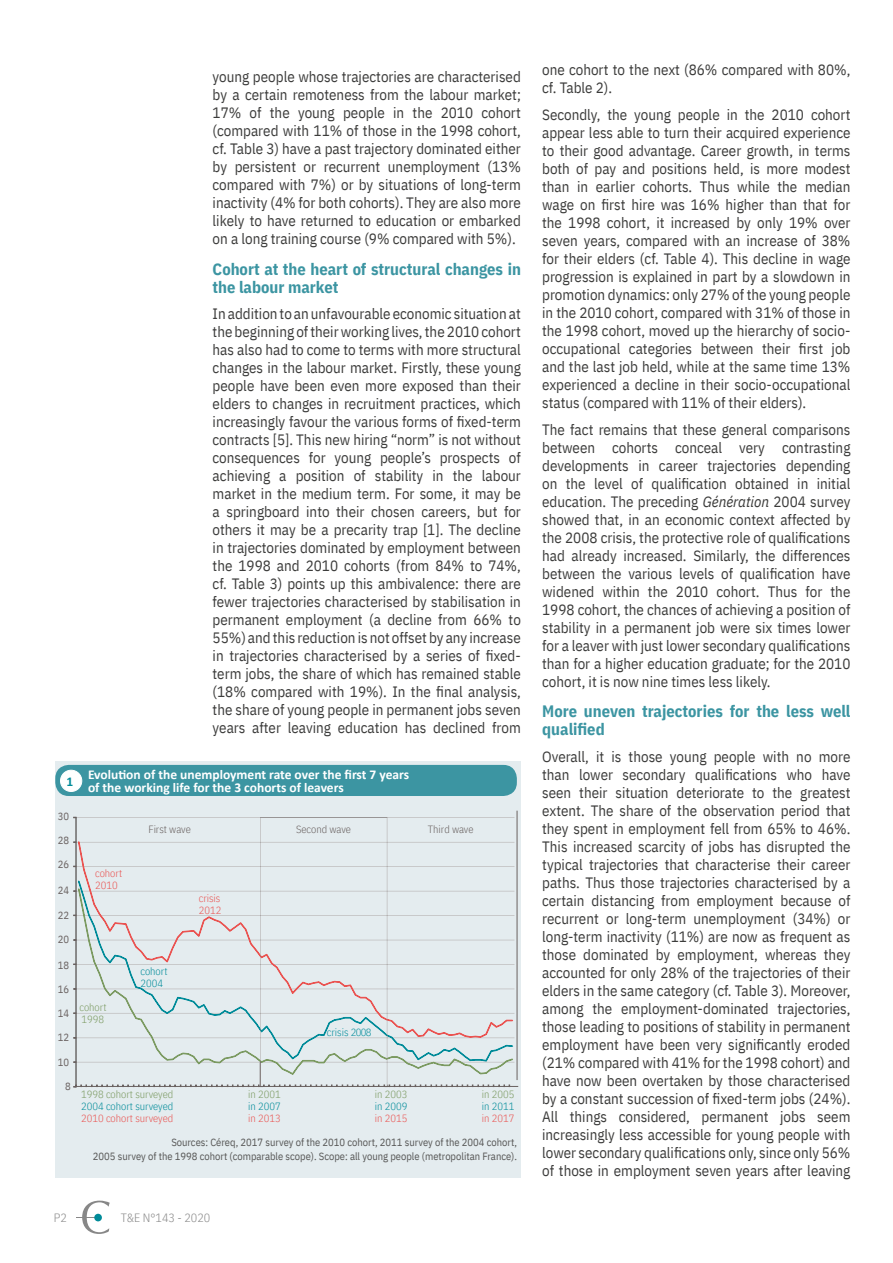
<style>
.page{position:relative;width:893px;height:1263px;background:#fff}
.page>*{position:absolute;margin:0;border:0;box-sizing:border-box;transform-origin:0 0}
.t1{font:700 16.5px/18px "IBM Plex Sans Cond";color:#3c95a2}
.t2{font:15px/18px "IBM Plex Sans Cond";color:#3c3c3b;text-align:justify}
.t3{font:700 13.5px/12.8px "Calibri";color:#fff}
.t4{font:700 13.5px "Calibri";color:#008b99}
.t5{font:300 12px "IBM Plex Sans Cond";color:#878787}
.t6{font:10.5px/13.5px "IBM Plex Sans Cond";color:#575756;text-align:right}
.t7{font:300 10.5px/12px "IBM Plex Sans Cond";color:#008b99}
.t8{font:300 10.5px/12px "IBM Plex Sans Cond";color:#ea5351}
.t9{font:300 10.5px/12px "IBM Plex Sans Cond";color:#7b9a61}
.t10{font:300 10.5px "IBM Plex Sans Cond";color:#696160}
.t11{font:10.5px "IBM Plex Sans Cond";color:#696160}
.s1{font-style:italic}
</style>
<div class="page">
<div style="left:55px;top:761px;width:466px;height:417px;background:#e4ecef"></div>
<div style="left:55px;top:765px;width:462px;height:31px;background:#3c95a2;border-radius:14px"></div>
<div style="left:61px;top:770px;width:21px;height:21px;background:#fff;border-radius:50%"></div>
<div style="left:60px;top:770px;width:22px;height:22px;border:1px solid #fff;border-radius:50%"></div>
<hr style="left:76px;top:817px;width:438px;height:1px;background:#ada7a6">
<svg style="left:74px;top:817px;width:436px;height:270px"></svg>
<hr style="left:75px;top:1086px;width:443px;height:1px;background:#696160">
<hr style="left:517px;top:811px;width:1px;height:269px;background:#696160">
<svg style="left:76px;top:1200px;width:34px;height:34px"></svg>
<div style="left:94px;top:1214px;width:8px;height:7px;background:#008b99;border-radius:50%"></div>
<p class="t4" style="left:66px;top:773px;width:8px">1</p>
<p class="t11" style="left:58px;top:808px;width:13px">30</p>
<p class="t11" style="left:58px;top:832px;width:13px">28</p>
<p class="t11" style="left:58px;top:856px;width:13px">26</p>
<p class="t11" style="left:58px;top:882px;width:13px">24</p>
<p class="t11" style="left:58px;top:907px;width:13px">22</p>
<p class="t2" style="left:213px;top:66px;width:310px">young people whose trajectories are characterised by a certain remoteness from the labour market; 17% of the young people in the 2010 cohort (compared with 11% of those in the 1998 cohort, cf. Table 3) have a past trajectory dominated either by persistent or recurrent unemployment (13% compared with 7%) or by situations of long-term inactivity (4% for both cohorts). They are also more likely to have returned to education or embarked on a long training course (9% compared with 5%).</p>
<p class="t1" style="left:213px;top:258px;width:310px">Cohort at the heart of structural changes in the labour market</p>
<p class="t2" style="left:213px;top:303px;width:310px">In addition to an unfavourable economic situation at the beginning of their working lives, the 2010 cohort has also had to come to terms with more structural changes in the labour market. Firstly, these young people have been even more exposed than their elders to changes in recruitment practices, which increasingly favour the various forms of fixed-term contracts [5]. This new hiring “norm” is not without consequences for young people’s prospects of achieving a position of stability in the labour market in the medium term. For some, it may be a springboard into their chosen careers, but for others it may be a precarity trap [1]. The decline in trajectories dominated by employment between the 1998 and 2010 cohorts (from 84% to 74%, cf. Table 3) points up this ambivalence: there are fewer trajectories characterised by stabilisation in permanent employment (a decline from 66% to 55%) and this reduction is not offset by any increase in trajectories characterised by a series of fixed&shy;term jobs, the share of which has remained stable (18% compared with 19%). In the final analysis, the share of young people in permanent jobs seven years after leaving education has declined from</p>
<p class="t3" style="left:88px;top:768px;width:323px">Evolution of the unemployment rate over the first 7 years of the working life for the 3 cohorts of leavers</p>
<p class="t8" style="left:95px;top:867px;width:29px">cohort<br>2010</p>
<p class="t10" style="left:148px;top:821px;width:44px">First wave</p>
<p class="t10" style="left:296px;top:821px;width:56px">Second wave</p>
<p class="t10" style="left:428px;top:821px;width:47px">Third wave</p>
<p class="t8" style="left:199px;top:891px;width:24px">crisis<br>2012</p>
<p class="t11" style="left:58px;top:932px;width:13px">20</p>
<p class="t11" style="left:58px;top:957px;width:13px">18</p>
<p class="t11" style="left:58px;top:981px;width:13px">16</p>
<p class="t11" style="left:58px;top:1005px;width:13px">14</p>
<p class="t11" style="left:58px;top:1029px;width:13px">12</p>
<p class="t11" style="left:58px;top:1054px;width:13px">10</p>
<p class="t11" style="left:65px;top:1078px;width:7px">8</p>
<p class="t9" style="left:79px;top:1000px;width:29px">cohort<br>1998</p>
<p class="t7" style="left:140px;top:964px;width:29px">cohort<br>2004</p>
<p class="t7" style="left:327px;top:1026px;width:46px">crisis 2008</p>
<p class="t9" style="left:81px;top:1087px;width:94px">1998 cohort surveyed</p>
<p class="t7" style="left:81px;top:1099px;width:94px">2004 cohort surveyed</p>
<p class="t8" style="left:81px;top:1111px;width:94px">2010 cohort surveyed</p>
<p class="t9" style="left:482px;top:1087px;width:34px">in 2005</p>
<p class="t7" style="left:482px;top:1099px;width:34px">in 2011</p>
<p class="t8" style="left:482px;top:1111px;width:34px">in 2017</p>
<p class="t6" style="left:93px;top:1135px;width:426px">Sources: Céreq, 2017 survey of the 2010 cohort, 2011 survey of the 2004 cohort,<br>2005 survey of the 1998 cohort (comparable scope). Scope: all young people (metropolitan France).</p>
<p class="t9" style="left:248px;top:1087px;width:34px">in 2001</p>
<p class="t7" style="left:248px;top:1099px;width:34px">in 2007</p>
<p class="t8" style="left:248px;top:1111px;width:34px">in 2013</p>
<p class="t9" style="left:375px;top:1087px;width:34px">in 2003</p>
<p class="t7" style="left:375px;top:1099px;width:34px">in 2009</p>
<p class="t8" style="left:375px;top:1111px;width:34px">in 2015</p>
<p class="t5" style="left:54px;top:1208px;width:14px">P2</p>
<p class="t5" style="left:121px;top:1208px;width:91px">T&amp;E N°143 - 2020</p>
<p class="t2" style="left:542px;top:60px;width:310px">one cohort to the next (86% compared with 80%, cf. Table 2).</p>
<p class="t2" style="left:542px;top:104px;width:310px">Secondly, the young people in the 2010 cohort appear less able to turn their acquired experience to their good advantage. Career growth, in terms both of pay and positions held, is more modest than in earlier cohorts. Thus while the median wage on first hire was 16% higher than that for the 1998 cohort, it increased by only 19% over seven years, compared with an increase of 38% for their elders (cf. Table 4). This decline in wage progression is explained in part by a slowdown in promotion dynamics: only 27% of the young people in the 2010 cohort, compared with 31% of those in the 1998 cohort, moved up the hierarchy of socio&shy;occupational categories between their first job and the last job held, while at the same time 13% experienced a decline in their socio-occupational status (compared with 11% of their elders).</p>
<p class="t2" style="left:542px;top:419px;width:310px">The fact remains that these general comparisons between cohorts conceal very contrasting developments in career trajectories depending on the level of qualification obtained in initial education. The preceding <span class="s1">Génération</span> 2004 survey showed that, in an economic context affected by the 2008 crisis, the protective role of qualifications had already increased. Similarly, the differences between the various levels of qualification have widened within the 2010 cohort. Thus for the 1998 cohort, the chances of achieving a position of stability in a permanent job were six times lower for a leaver with just lower secondary qualifications than for a higher education graduate; for the 2010 cohort, it is now nine times less likely.</p>
<p class="t1" style="left:542px;top:701px;width:310px">More uneven trajectories for the less well qualified</p>
<p class="t2" style="left:542px;top:746px;width:310px">Overall, it is those young people with no more than lower secondary qualifications who have seen their situation deteriorate to the greatest extent. The share of the observation period that they spent in employment fell from 65% to 46%.<br>This increased scarcity of jobs has disrupted the typical trajectories that characterise their career paths. Thus those trajectories characterised by a certain distancing from employment because of recurrent or long-term unemployment (34%) or long-term inactivity (11%) are now as frequent as those dominated by employment, whereas they accounted for only 28% of the trajectories of their elders in the same category (cf. Table 3). Moreover, among the employment-dominated trajectories, those leading to positions of stability in permanent employment have been very significantly eroded (21% compared with 41% for the 1998 cohort) and have now been overtaken by those characterised by a constant succession of fixed-term jobs (24%).<br>All things considered, permanent jobs seem increasingly less accessible for young people with lower secondary qualifications only, since only 56% of those in employment seven years after leaving</p>
</div>
